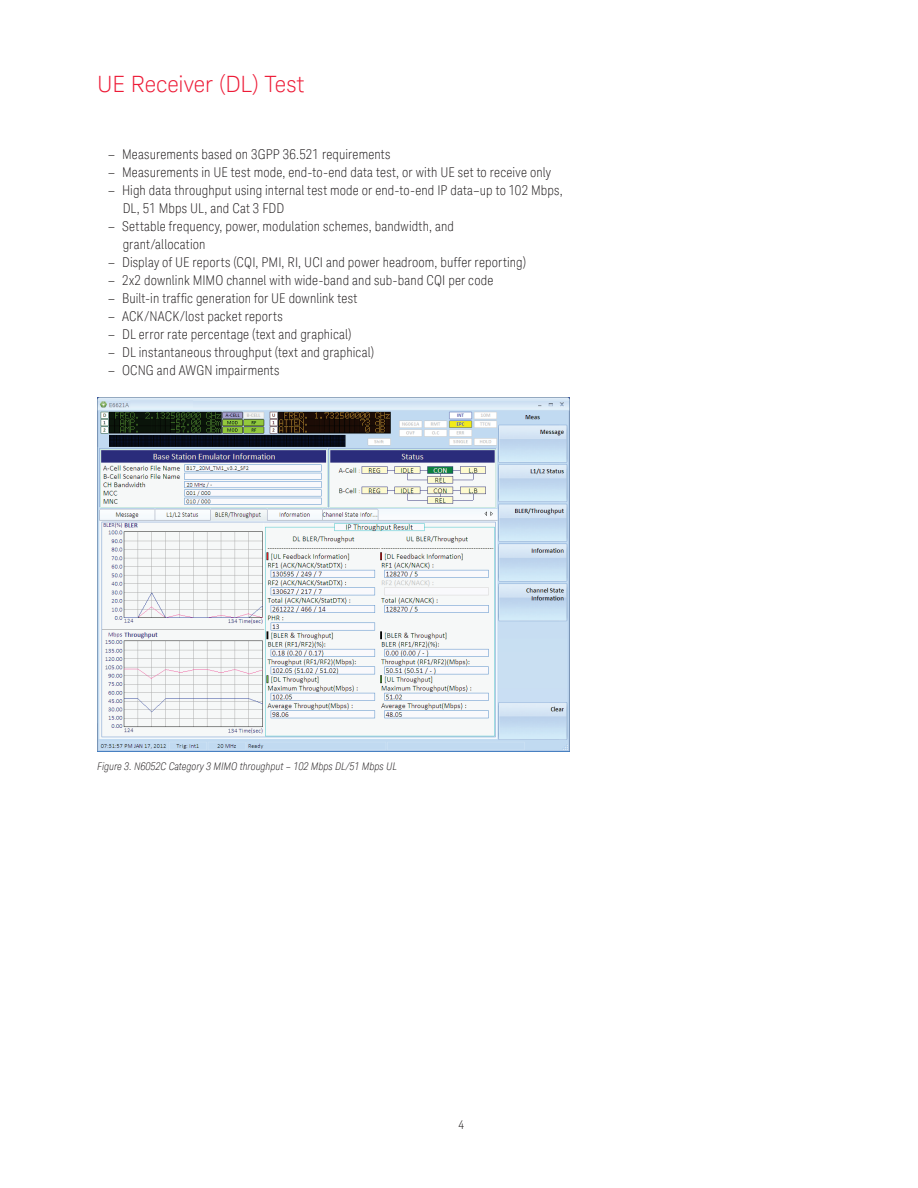
<style>
.page{position:relative;width:918px;height:1188px;background:#fff}
.page>*{position:absolute;margin:0;border:0;box-sizing:border-box;transform-origin:0 0}
.t1{font:300 22.5px "Keysight Sans";letter-spacing:-.01em;color:#ed1a36}
.t2{font:300 condensed 13.5px/18px "Keysight Sans";letter-spacing:.01em;color:#231f20}
.t3{font:300 condensed 12px "Keysight Sans";color:#231f20}
.t4{font:italic 300 condensed 10.5px "Keysight Sans";color:#231f20}
.s1{font-stretch:normal}
</style>
<div class="page">
<img style="left:97px;top:398px;width:472px;height:353px">
<h1 class="t1" style="left:97px;top:71px;width:209px">UE Receiver (DL) Test</h1>
<p class="t2" style="left:108px;top:145px;width:284px"><span class="s1">–</span> Measurements based on 3GPP 36.521 requirements</p>
<p class="t2" style="left:108px;top:163px;width:445px"><span class="s1">–</span> Measurements in UE test mode, end-to-end data test, or with UE set to receive only</p>
<p class="t2" style="left:123px;top:181px;width:442px;text-indent:-15px"><span class="s1">–</span> High data throughput using internal test mode or end-to-end IP data–up to 102 Mbps,<br>DL, 51 Mbps UL, and Cat 3 FDD</p>
<p class="t2" style="left:123px;top:217px;width:333px;text-indent:-15px"><span class="s1">–</span> Settable frequency, power, modulation schemes, bandwidth, and grant/allocation</p>
<p class="t2" style="left:108px;top:253px;width:420px"><span class="s1">–</span> Display of UE reports (CQI, PMI, RI, UCI and power headroom, buffer reporting)</p>
<p class="t2" style="left:108px;top:271px;width:387px"><span class="s1">–</span> 2x2 downlink MIMO channel with wide-band and sub-band CQI per code</p>
<p class="t2" style="left:108px;top:289px;width:251px"><span class="s1">–</span> Built-in traffic generation for UE downlink test</p>
<p class="t2" style="left:108px;top:307px;width:176px"><span class="s1">–</span> ACK/NACK/lost packet reports</p>
<p class="t2" style="left:108px;top:325px;width:245px"><span class="s1">–</span> DL error rate percentage (text and graphical)</p>
<p class="t2" style="left:108px;top:343px;width:268px"><span class="s1">–</span> DL instantaneous throughput (text and graphical)</p>
<p class="t2" style="left:108px;top:361px;width:173px"><span class="s1">–</span> OCNG and AWGN impairments</p>
<p class="t4" style="left:97px;top:760px;width:301px">Figure 3. N6052C Category 3 MIMO throughput – 102 Mbps DL/51 Mbps UL</p>
<p class="t3" style="left:459px;top:1118px;width:7px">4</p>
</div>
